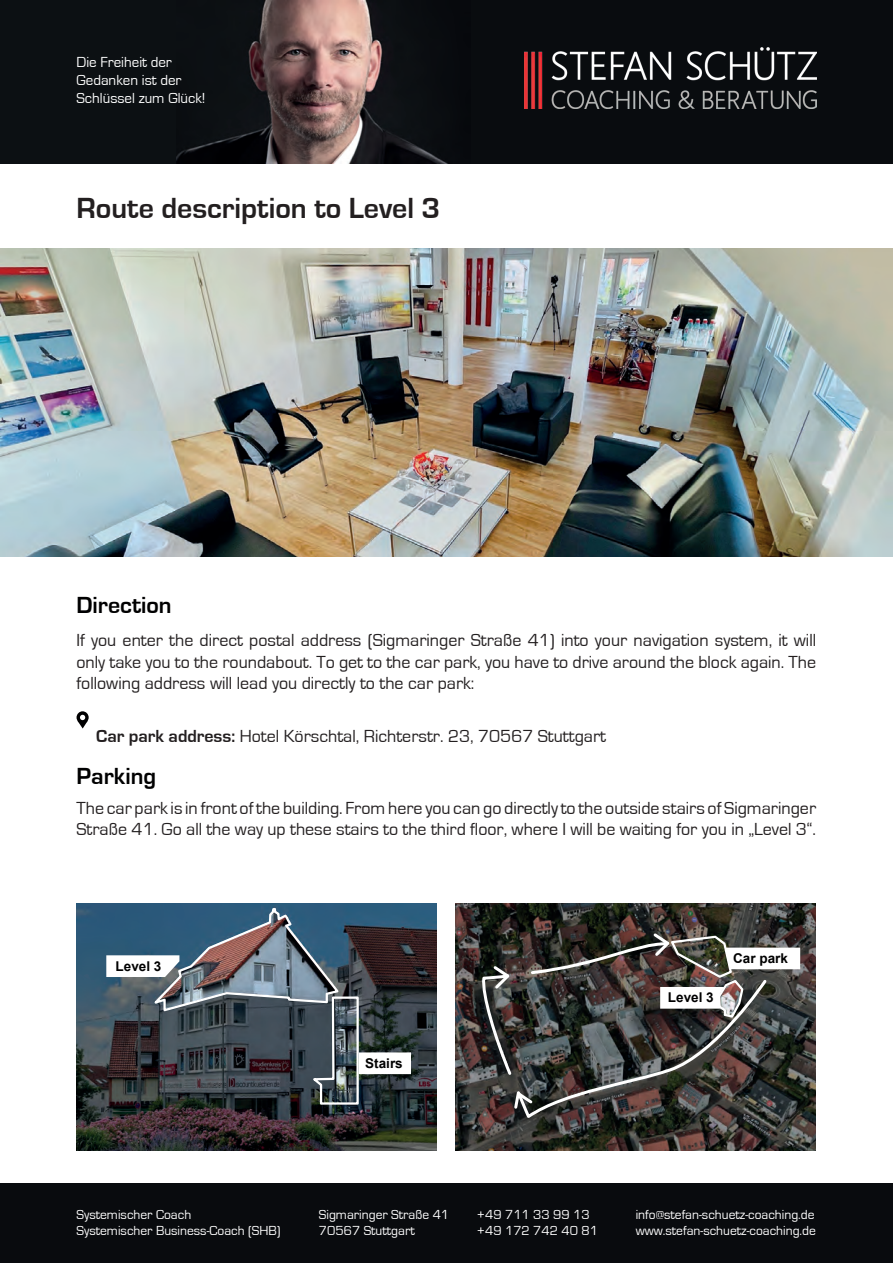
<style>
.page{position:relative;width:893px;height:1263px;background:#fff}
.page>*{position:absolute;margin:0;border:0;box-sizing:border-box;transform-origin:0 0}
.t1{font:700 30px "Eurostile";color:#231f20}
.t2{font:700 24px "Eurostile";color:#000001}
.t3{font:18px/21.6px "Eurostile";color:#231f20;text-align:justify}
.t4{font:15px/18px "Eurostile";color:#fff}
.t5{font:13.5px/16.2px "Eurostile";color:#fff}
.t6{font:700 13.5px "Arial";color:#000001}
.s1{font-weight:700}
</style>
<div class="page">
<img style="left:456px;top:904px;width:359px;height:247px">
<div style="left:327px;top:0;width:566px;height:164px;background:#090c0f"></div>
<div style="left:0;top:1183px;width:893px;height:80px;background:#090b0e"></div>
<div style="left:0;top:0;width:283px;height:164px;background:#0c1013"></div>
<img style="left:177px;top:0;width:271px;height:164px">
<img style="left:525px;top:48px;width:291px;height:61px">
<img style="left:0;top:249px;width:893px;height:307px">
<img style="left:77px;top:904px;width:359px;height:247px">
<img style="left:106px;top:906px;width:254px;height:200px">
<div style="left:359px;top:1052px;width:52px;height:22px;background:#fff"></div>
<svg style="left:77px;top:711px;width:12px;height:13px"></svg>
<svg style="left:77px;top:715px;width:11px;height:13px"></svg>
<svg style="left:481px;top:931px;width:319px;height:191px"></svg>
<p class="t4" style="left:77px;top:54px;width:130px">Die Freiheit der<br>Gedanken ist der<br>Schlüssel zum Glück!</p>
<h1 class="t1" style="left:77px;top:192px;width:365px">Route description to Level 3</h1>
<h2 class="t2" style="left:77px;top:592px;width:97px">Direction</h2>
<p class="t3" style="left:77px;top:630px;width:741px">If you enter the direct postal address (Sigmaringer Straße 41) into your navigation system, it will only take you to the roundabout. To get to the car park, you have to drive around the block again. The following address will lead you directly to the car park:</p>
<p class="t3" style="left:96px;top:725px;width:511px"><span class="s1">Car park address:</span> Hotel Körschtal, Richterstr. 23, 70567 Stuttgart</p>
<h2 class="t2" style="left:77px;top:762px;width:81px">Parking</h2>
<p class="t3" style="left:77px;top:797px;width:741px">The car park is in front of the building. From here you can go directly to the outside stairs of Sigmaringer<br>Straße 41. Go all the way up these stairs to the third floor, where I will be waiting for you in „Level 3“.</p>
<p class="t6" style="left:116px;top:957px;width:47px">Level 3</p>
<p class="t6" style="left:365px;top:1054px;width:39px">Stairs</p>
<p class="t6" style="left:668px;top:989px;width:47px">Level 3</p>
<p class="t6" style="left:733px;top:949px;width:56px">Car park</p>
<p class="t5" style="left:77px;top:1206px;width:205px">Systemischer Coach<br>Systemischer Business-Coach (SHB)</p>
<p class="t5" style="left:319px;top:1206px;width:132px">Sigmaringer Straße 41<br>70567 Stuttgart</p>
<p class="t5" style="left:477px;top:1206px;width:123px">+49 711 33 99 13 +49 172 742 40 81</p>
<p class="t5" style="left:636px;top:1206px;width:182px">info@stefan-schuetz-coaching.de www.stefan-schuetz-coaching.de</p>
</div>
